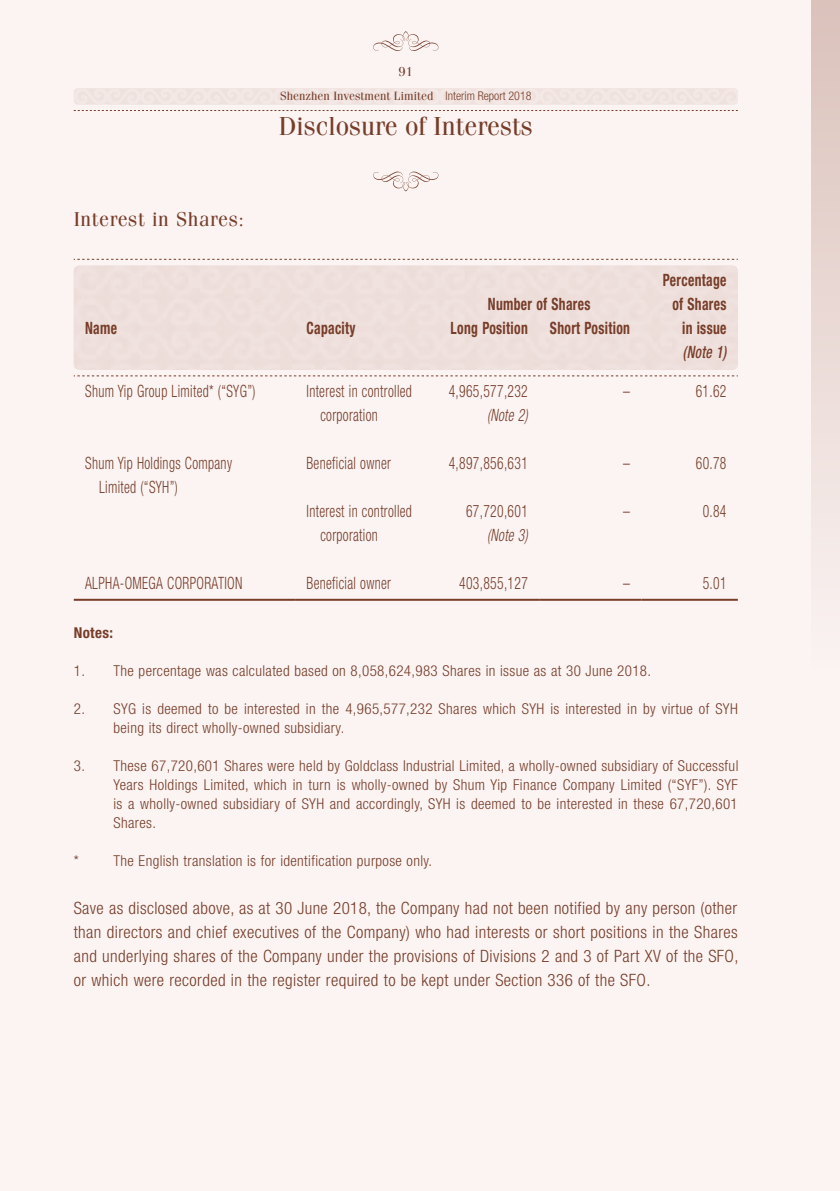
<style>
.page{position:relative;width:840px;height:1191px;background:#fff}
.page>*{position:absolute;margin:0;border:0;box-sizing:border-box;transform-origin:0 0}
.t1{font:26px "Fenice Std";color:#773d29}
.t2{font:20px "Fenice Std";letter-spacing:.03em;color:#773d29}
.t3{font:300 condensed 17px/24px "Helvetica Neue LT Std";letter-spacing:.025em;color:#773d29;text-align:justify}
.t4{font:300 condensed 17px/24px "Helvetica Neue LT Std";letter-spacing:.025em;color:#773d29;scale:.8 1}
.t5{font:700 condensed 17px "Helvetica Neue LT Std";letter-spacing:.025em;color:#773d29;scale:.8 1}
.t6{font:italic 300 condensed 17px "Helvetica Neue LT Std";letter-spacing:.025em;color:#773d29;scale:.8 1}
.t7{font:italic 500 condensed 17px "Helvetica Neue LT Std";color:#773d29;scale:.8 1}
.t8{font:300 condensed 15px/19px "Helvetica Neue LT Std";letter-spacing:.025em;color:#773d29}
.t9{font:700 condensed 15px "Helvetica Neue LT Std";letter-spacing:.025em;color:#773d29}
.t10{font:13px "Fenice Std";color:#773d29}
.t11{font:12px "Fenice Std";color:#773d29}
.s1{font-family:"Helvetica Neue LT Std";font-weight:300;font-stretch:condensed}
</style>
<div class="page">
<div style="left:0;top:0;width:839px;height:1191px;background:#fbf4f3"></div>
<svg style="left:373px;top:171px;width:65px;height:20px"></svg>
<svg style="left:373px;top:31px;width:65px;height:20px"></svg>
<svg style="left:74px;top:88px;width:663px;height:23px"></svg>
<div style="left:811px;top:0;width:28px;height:669px;background:linear-gradient(to bottom,#dbc2bb,#faf3f2)"></div>
<svg style="left:74px;top:259px;width:663px;height:1px"></svg>
<svg style="left:74px;top:375px;width:663px;height:1px"></svg>
<hr style="left:74px;top:599px;width:221px;height:2px;background:#773d29">
<hr style="left:295px;top:599px;width:142px;height:2px;background:#773d29">
<hr style="left:437px;top:599px;width:102px;height:2px;background:#773d29">
<hr style="left:539px;top:599px;width:102px;height:2px;background:#773d29">
<hr style="left:641px;top:599px;width:96px;height:2px;background:#773d29">
<p class="t10" style="left:398px;top:64px;width:16px">91</p>
<p class="t11" style="left:280px;top:89px;width:253px">Shenzhen Investment Limited <span class="s1">Interim Report 2018</span></p>
<h2 class="t2" style="left:74px;top:208px;width:172px">Interest in Shares:</h2>
<h1 class="t1" style="left:278px;top:111px;width:255px">Disclosure of Interests</h1>
<p class="t5" style="left:662px;top:270px;width:81px">Percentage</p>
<p class="t5" style="left:487px;top:294px;width:130px">Number of Shares</p>
<p class="t5" style="left:672px;top:294px;width:69px">of Shares</p>
<p class="t5" style="left:85px;top:318px;width:41px">Name</p>
<p class="t5" style="left:306px;top:318px;width:63px">Capacity</p>
<p class="t5" style="left:450px;top:318px;width:98px">Long Position</p>
<p class="t5" style="left:549px;top:318px;width:101px">Short Position</p>
<p class="t5" style="left:681px;top:318px;width:57px">in issue</p>
<p class="t7" style="left:682px;top:342px;width:56px">(Note 1)</p>
<p class="t4" style="left:85px;top:379px;width:214px">Shum Yip Group Limited* (“SYG”)</p>
<p class="t4" style="left:320px;top:379px;width:116px;text-indent:-14px">Interest in controlled corporation</p>
<p class="t4" style="left:448px;top:379px;width:100px">4,965,577,232</p>
<p class="t4" style="left:623px;top:379px;width:10px">–</p>
<p class="t4" style="left:695px;top:379px;width:40px">61.62</p>
<p class="t6" style="left:487px;top:405px;width:52px">(Note 2)</p>
<p class="t4" style="left:99px;top:451px;width:167px;text-indent:-14px">Shum Yip Holdings Company<br>Limited (“SYH”)</p>
<p class="t4" style="left:306px;top:451px;width:107px">Beneficial owner</p>
<p class="t4" style="left:448px;top:451px;width:100px">4,897,856,631</p>
<p class="t4" style="left:623px;top:451px;width:10px">–</p>
<p class="t4" style="left:695px;top:451px;width:40px">60.78</p>
<p class="t4" style="left:320px;top:499px;width:116px;text-indent:-14px">Interest in controlled corporation</p>
<p class="t4" style="left:466px;top:499px;width:79px">67,720,601</p>
<p class="t4" style="left:623px;top:499px;width:10px">–</p>
<p class="t4" style="left:702px;top:499px;width:31px">0.84</p>
<p class="t6" style="left:487px;top:525px;width:52px">(Note 3)</p>
<p class="t4" style="left:85px;top:571px;width:198px">ALPHA-OMEGA CORPORATION</p>
<p class="t4" style="left:306px;top:571px;width:107px">Beneficial owner</p>
<p class="t4" style="left:459px;top:571px;width:87px">403,855,127</p>
<p class="t4" style="left:623px;top:571px;width:10px">–</p>
<p class="t4" style="left:702px;top:571px;width:31px">5.01</p>
<p class="t9" style="left:74px;top:623px;width:41px">Notes:</p>
<p class="t8" style="left:74px;top:661px;width:578px">1. The percentage was calculated based on 8,058,624,983 Shares in issue as at 30 June 2018.</p>
<p class="t8" style="left:113px;top:699px;width:625px;text-indent:-40px">2. SYG is deemed to be interested in the 4,965,577,232 Shares which SYH is interested in by virtue of SYH being its direct wholly-owned subsidiary.</p>
<p class="t8" style="left:113px;top:756px;width:626px;text-align:justify;text-indent:-40px">3. These 67,720,601 Shares were held by Goldclass Industrial Limited, a wholly-owned subsidiary of Successful Years Holdings Limited, which in turn is wholly-owned by Shum Yip Finance Company Limited (“SYF”). SYF is a wholly-owned subsidiary of SYH and accordingly, SYH is deemed to be interested in these 67,720,601<br>Shares.</p>
<p class="t8" style="left:74px;top:851px;width:360px">* The English translation is for identification purpose only.</p>
<p class="t3" style="left:74px;top:896px;width:666px">Save as disclosed above, as at 30 June 2018, the Company had not been notified by any person (other than directors and chief executives of the Company) who had interests or short positions in the Shares and underlying shares of the Company under the provisions of Divisions 2 and 3 of Part XV of the SFO, or which were recorded in the register required to be kept under Section 336 of the SFO.</p>
</div>
